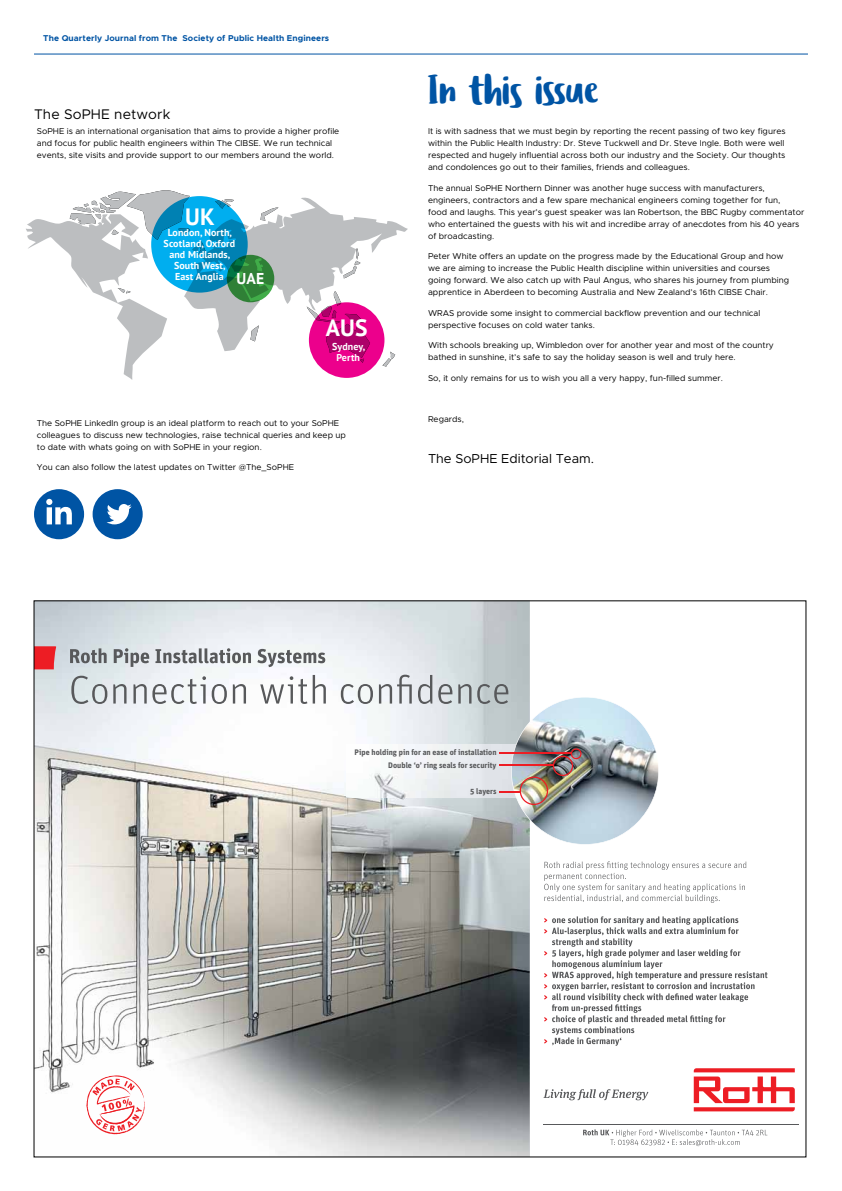
<style>
.page{position:relative;width:842px;height:1191px;background:#fff}
.page>*{position:absolute;margin:0;border:0;box-sizing:border-box;transform-origin:0 0}
.t1{font:42px "Ludicrous";letter-spacing:-.01em;color:#0054a4}
.t2{font:700 23.5px "PT Sans";color:#fff}
.t3{font:700 15.7px "PT Sans";color:#fff}
.t4{font:14px "Metropolis";letter-spacing:.01em;color:#000}
.t5{font:13px "Metropolis";color:#000}
.t6{font:700 10px/11px "PT Sans";letter-spacing:.01em;color:#fff;text-align:center}
.t7{font:8.5px/12px "Metropolis";color:#000}
.t8{font:700 8.5px "Metropolis";letter-spacing:.01em;color:#0054a4}
.t9{font:700 8px/12.8px "Unit OT";color:#58595b;text-align:right}
</style>
<div class="page">
<svg style="left:36px;top:602px;width:763px;height:553px"></svg>
<svg style="left:71px;top:674px;width:588px;height:170px"></svg>
<div style="left:34px;top:489px;width:50px;height:50px;background:#0054a4;border-radius:50%"></div>
<div style="left:93px;top:489px;width:50px;height:50px;background:#0054a4;border-radius:50%"></div>
<svg style="left:106px;top:504px;width:26px;height:20px"></svg>
<svg style="left:46px;top:499px;width:26px;height:25px"></svg>
<svg style="left:26px;top:217px;width:382px;height:163px"></svg>
<svg style="left:70px;top:190px;width:325px;height:176px"></svg>
<svg style="left:151px;top:196px;width:97px;height:97px;fill:#00aeef"></svg>
<svg style="left:227px;top:255px;width:47px;height:47px;fill:#2f8036"></svg>
<svg style="left:309px;top:302px;width:75px;height:76px;fill:#ec008c"></svg>
<hr style="left:34px;top:54px;width:774px;height:1px;background:#0054a4">
<p class="t8" style="left:43px;top:32px;width:287px">The Quarterly Journal from The Society of Public Health Engineers</p>
<h3 class="t4" style="left:34px;top:105px;width:138px">The SoPHE network</h3>
<p class="t7" style="left:37px;top:125px;width:304px">SoPHE is an international organisation that aims to provide a higher profile and focus for public health engineers within The CIBSE. We run technical events, site visits and provide support to our members around the world.</p>
<h2 class="t2" style="left:185px;top:201px;width:31px">UK</h2>
<p class="t6" style="left:164px;top:227px;width:73px">London, North,<br>Scotland, Oxford and Midlands,<br>South West,<br>East Anglia</p>
<h3 class="t3" style="left:237px;top:268px;width:29px">UAE</h3>
<h2 class="t2" style="left:326px;top:312px;width:43px">AUS</h2>
<p class="t6" style="left:332px;top:341px;width:34px">Sydney,<br>Perth</p>
<p class="t7" style="left:37px;top:416px;width:311px">The SoPHE LinkedIn group is an ideal platform to reach out to your SoPHE colleagues to discuss new technologies, raise technical queries and keep up to date with whats going on with SoPHE in your region.</p>
<p class="t7" style="left:37px;top:461px;width:259px">You can also follow the latest updates on Twitter @The_SoPHE</p>
<h1 class="t1" style="left:428px;top:64px;width:173px">In this issue</h1>
<p class="t7" style="left:428px;top:125px;width:359px">It is with sadness that we must begin by reporting the recent passing of two key figures within the Public Health Industry: Dr. Steve Tuckwell and Dr. Steve Ingle. Both were well respected and hugely influential across both our industry and the Society. Our thoughts and condolences go out to their families, friends and colleagues.</p>
<p class="t7" style="left:428px;top:181px;width:378px">The annual SoPHE Northern Dinner was another huge success with manufacturers, engineers, contractors and a few spare mechanical engineers coming together for fun,<br>food and laughs. This year’s guest speaker was Ian Robertson, the BBC Rugby commentator who entertained the guests with his wit and incredibe array of anecdotes from his 40 years of broadcasting.</p>
<p class="t7" style="left:428px;top:250px;width:363px">Peter White offers an update on the progress made by the Educational Group and how we are aiming to increase the Public Health discipline within universities and courses going forward. We also catch up with Paul Angus, who shares his journey from plumbing apprentice in Aberdeen to becoming Australia and New Zealand’s 16th CIBSE Chair.</p>
<p class="t7" style="left:428px;top:306px;width:334px">WRAS provide some insight to commercial backflow prevention and our technical perspective focuses on cold water tanks.</p>
<p class="t7" style="left:428px;top:339px;width:347px">With schools breaking up, Wimbledon over for another year and most of the country bathed in sunshine, it’s safe to say the holiday season is well and truly here.</p>
<p class="t7" style="left:428px;top:371px;width:296px">So, it only remains for us to wish you all a very happy, fun-filled summer.</p>
<p class="t7" style="left:428px;top:412px;width:38px">Regards,</p>
<h3 class="t5" style="left:428px;top:450px;width:167px">The SoPHE Editorial Team.</h3>
<p class="t9" style="left:355px;top:746px;width:143px">Pipe holding pin for an ease of installation<br>Double ‘o’ ring seals for security</p>
<p class="t9" style="left:470px;top:784px;width:28px">5 layers</p>
</div>
